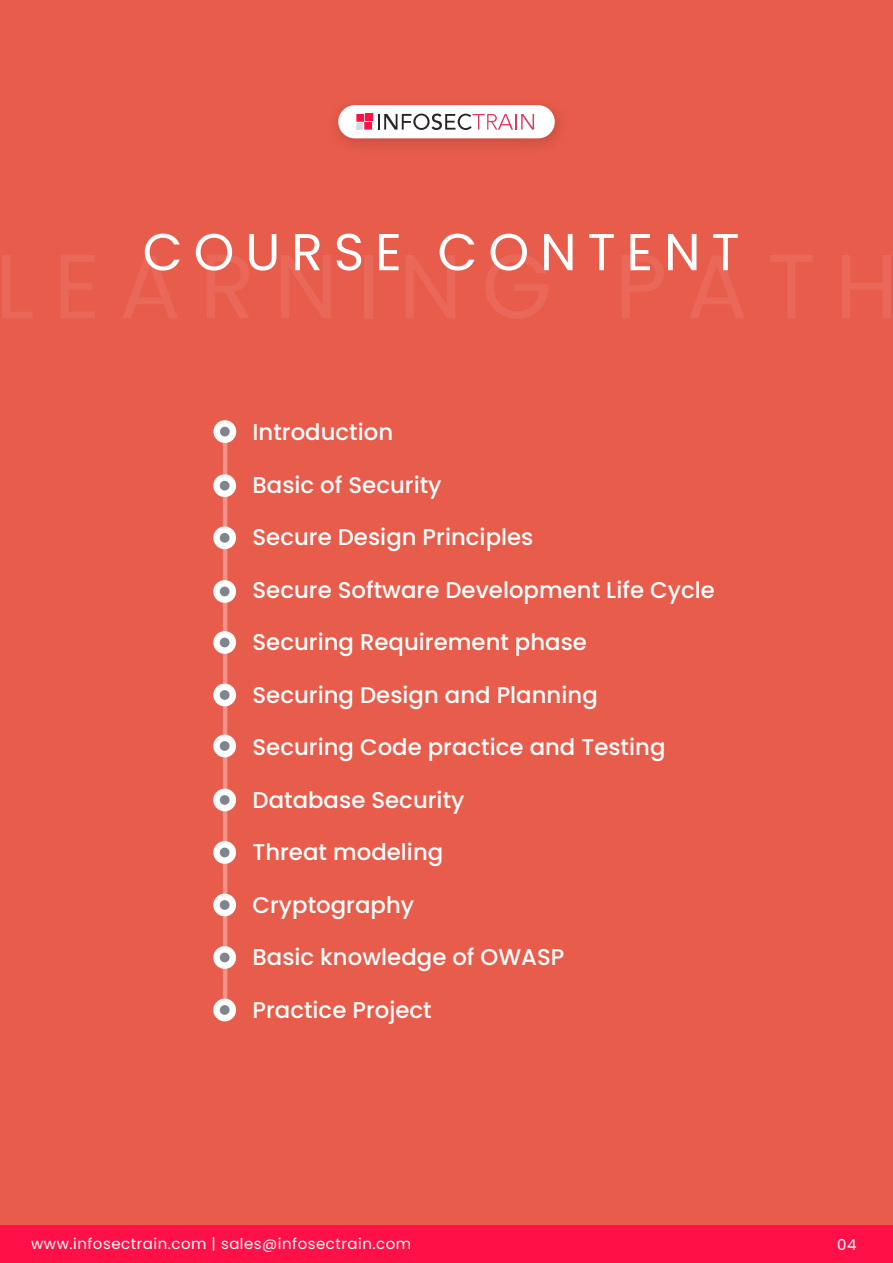
<style>
.page{position:relative;width:893px;height:1263px;background:#fff}
.page>*{position:absolute;margin:0;border:0;box-sizing:border-box;transform-origin:0 0}
.t1{font:51.9px "Poppins";letter-spacing:.21em;color:#fff}
.t2{font:500 22.8px "Poppins";color:#fff}
.t3{font:15px "Poppins";letter-spacing:.035em;color:#fff}
</style>
<div class="page">
<div style="left:0;top:0;width:892px;height:1263px;background:#e85c4b"></div>
<img style="left:336px;top:105px;width:224px;height:42px">
<div style="left:338px;top:105px;width:216px;height:33px;background:#fff;border-radius:17px"></div>
<svg style="left:378px;top:114px;width:156px;height:16px"></svg>
<svg style="left:356px;top:114px;width:16px;height:16px"></svg>
<svg style="left:3px;top:255px;width:29px;height:63px"></svg>
<svg style="left:61px;top:255px;width:33px;height:63px"></svg>
<svg style="left:123px;top:256px;width:54px;height:62px"></svg>
<svg style="left:207px;top:255px;width:42px;height:63px"></svg>
<svg style="left:281px;top:255px;width:50px;height:63px"></svg>
<div style="left:364px;top:255px;width:8px;height:63px;background:#e96859"></div>
<svg style="left:406px;top:255px;width:49px;height:63px"></svg>
<svg style="left:486px;top:255px;width:62px;height:64px"></svg>
<svg style="left:622px;top:255px;width:42px;height:63px"></svg>
<svg style="left:690px;top:256px;width:54px;height:62px"></svg>
<svg style="left:770px;top:255px;width:42px;height:63px"></svg>
<svg style="left:842px;top:255px;width:48px;height:63px"></svg>
<hr style="left:223px;top:430px;width:4px;height:582px;background:#f09489">
<div style="left:213px;top:420px;width:23px;height:23px;background:#fff;border-radius:50%"></div>
<div style="left:220px;top:427px;width:10px;height:9px;background:#7e858e;border-radius:50%"></div>
<div style="left:213px;top:474px;width:23px;height:23px;background:#fff;border-radius:50%"></div>
<div style="left:220px;top:481px;width:9px;height:10px;background:#7e858e;border-radius:50%"></div>
<div style="left:213px;top:526px;width:23px;height:23px;background:#fff;border-radius:50%"></div>
<div style="left:220px;top:533px;width:9px;height:10px;background:#7e858e;border-radius:50%"></div>
<div style="left:213px;top:580px;width:23px;height:23px;background:#fff;border-radius:50%"></div>
<div style="left:220px;top:587px;width:9px;height:9px;background:#7e858e;border-radius:50%"></div>
<div style="left:213px;top:631px;width:23px;height:23px;background:#fff;border-radius:50%"></div>
<div style="left:220px;top:638px;width:9px;height:9px;background:#7e858e;border-radius:50%"></div>
<div style="left:213px;top:684px;width:23px;height:22px;background:#fff;border-radius:50%"></div>
<div style="left:220px;top:690px;width:9px;height:10px;background:#7e858e;border-radius:50%"></div>
<div style="left:213px;top:735px;width:23px;height:22px;background:#fff;border-radius:50%"></div>
<div style="left:220px;top:741px;width:9px;height:10px;background:#7e858e;border-radius:50%"></div>
<div style="left:213px;top:789px;width:23px;height:22px;background:#fff;border-radius:50%"></div>
<div style="left:220px;top:795px;width:9px;height:10px;background:#7e858e;border-radius:50%"></div>
<div style="left:213px;top:841px;width:23px;height:23px;background:#fff;border-radius:50%"></div>
<div style="left:220px;top:848px;width:9px;height:9px;background:#7e858e;border-radius:50%"></div>
<div style="left:213px;top:894px;width:23px;height:22px;background:#fff;border-radius:50%"></div>
<div style="left:220px;top:900px;width:9px;height:10px;background:#7e858e;border-radius:50%"></div>
<div style="left:213px;top:946px;width:23px;height:23px;background:#fff;border-radius:50%"></div>
<div style="left:220px;top:953px;width:9px;height:9px;background:#7e858e;border-radius:50%"></div>
<div style="left:213px;top:999px;width:23px;height:22px;background:#fff;border-radius:50%"></div>
<div style="left:220px;top:1005px;width:9px;height:10px;background:#7e858e;border-radius:50%"></div>
<div style="left:0;top:1226px;width:892px;height:37px;background:#ff1046"></div>
<h1 class="t1" style="left:142px;top:222px;width:598px">COURSE CONTENT</h1>
<p class="t2" style="left:252px;top:419px;width:142px">Introduction</p>
<p class="t2" style="left:252px;top:472px;width:190px">Basic of Security</p>
<p class="t2" style="left:252px;top:524px;width:282px">Secure Design Principles</p>
<p class="t2" style="left:252px;top:577px;width:464px">Secure Software Development Life Cycle</p>
<p class="t2" style="left:252px;top:629px;width:336px">Securing Requirement phase</p>
<p class="t2" style="left:252px;top:682px;width:347px">Securing Design and Planning</p>
<p class="t2" style="left:252px;top:734px;width:414px">Securing Code practice and Testing</p>
<p class="t2" style="left:252px;top:787px;width:213px">Database Security</p>
<p class="t2" style="left:252px;top:839px;width:192px">Threat modeling</p>
<p class="t2" style="left:252px;top:892px;width:163px">Cryptography</p>
<p class="t2" style="left:252px;top:944px;width:313px">Basic knowledge of OWASP</p>
<p class="t2" style="left:252px;top:997px;width:181px">Practice Project</p>
<p class="t3" style="left:31px;top:1235px;width:381px">www.infosectrain.com | sales@infosectrain.com</p>
<p class="t3" style="left:837px;top:1236px;width:21px">04</p>
</div>
